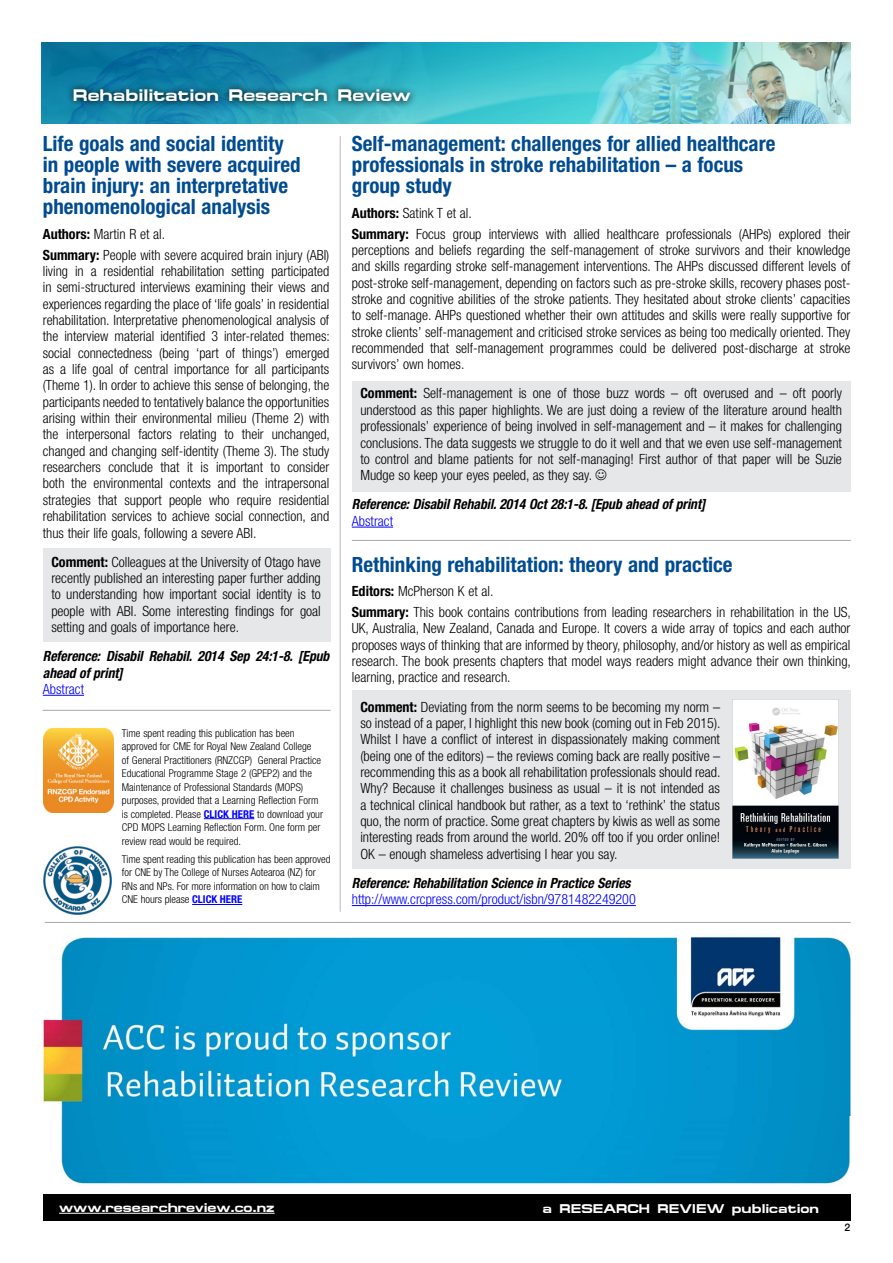
<style>
.page{position:relative;width:893px;height:1263px;background:#fff}
.page>*{position:absolute;margin:0;border:0;box-sizing:border-box;transform-origin:0 0}
.t1{font:700 condensed 21px/21px "Helvetica Neue LT Pro";color:#004b91}
.t2{font:700 16.8px "Micro Extended";color:#fff}
.t3{font:300 condensed 14.1px/16.4px "Helvetica Neue LT Pro";color:#000;text-align:justify}
.t4{font:italic 700 condensed 14.1px/16.4px "Helvetica Neue LT Pro";letter-spacing:-.005em;color:#000}
.t5{font:300 condensed 14.1px "Helvetica Neue LT Pro";color:#00f}
.t6{font:700 12.75px "Micro Extended";color:#fff}
.t7{font:300 condensed 10.8px/13.5px "Helvetica Neue LT Pro";color:#000}
.t8{font:500 10.5px "Helvetica Neue LT Pro";color:#000}
.s1{font-weight:700}
.s2{font-weight:700;color:#00f}
</style>
<div class="page">
<img style="left:43px;top:936px;width:808px;height:249px">
<img style="left:42px;top:43px;width:809px;height:80px">
<div style="left:352px;top:381px;width:498px;height:111px;background:#e6e7e8"></div>
<div style="left:352px;top:690px;width:498px;height:178px;background:#e6e7e8"></div>
<div style="left:43px;top:548px;width:288px;height:94px;background:#e6e7e8"></div>
<hr style="left:45px;top:922px;width:806px;height:1px;background:#a7a9ac">
<hr style="left:352px;top:540px;width:499px;height:1px;background:#a7a9ac">
<hr style="left:43px;top:710px;width:288px;height:1px;background:#a7a9ac">
<svg style="left:66px;top:81px;width:351px;height:28px;background:#187a94"></svg>
<hr style="left:43px;top:695px;width:41px;height:1px;background:#00f">
<hr style="left:340px;top:136px;width:1px;height:776px;background:#b5bbbf">
<div style="left:43px;top:1194px;width:807px;height:26px;background:#000"></div>
<hr style="left:59px;top:1213px;width:216px;height:1px;background:#fff">
<hr style="left:352px;top:527px;width:41px;height:1px;background:#00f">
<hr style="left:352px;top:905px;width:284px;height:1px;background:#00f">
<img style="left:43px;top:729px;width:70px;height:84px">
<hr style="left:204px;top:818px;width:50px;height:1px;background:#00f">
<hr style="left:192px;top:904px;width:50px;height:1px;background:#00f">
<img style="left:43px;top:846px;width:68px;height:69px">
<img style="left:733px;top:700px;width:105px;height:158px">
<p class="t2" style="left:73px;top:86px;width:339px">Rehabilitation Research Review</p>
<p class="t1" style="left:43px;top:133px;width:259px">Life goals and social identity in people with severe acquired brain injury: an interpretative phenomenological analysis</p>
<p class="t3" style="left:43px;top:226px;width:124px"><span class="s1">Authors:</span> Martin R et al.</p>
<p class="t3" style="left:43px;top:246px;width:289px"><span class="s1">Summary:</span> People with severe acquired brain injury (ABI) living in a residential rehabilitation setting participated in semi-structured interviews examining their views and experiences regarding the place of ‘life goals’ in residential rehabilitation. Interpretative phenomenological analysis of the interview material identified 3 inter-related themes: social connectedness (being ‘part of things’) emerged as a life goal of central importance for all participants (Theme 1). In order to achieve this sense of belonging, the participants needed to tentatively balance the opportunities arising within their environmental milieu (Theme 2) with the interpersonal factors relating to their unchanged, changed and changing self-identity (Theme 3). The study researchers conclude that it is important to consider both the environmental contexts and the intrapersonal strategies that support people who require residential rehabilitation services to achieve social connection, and thus their life goals, following a severe ABI.</p>
<p class="t3" style="left:51px;top:553px;width:271px"><span class="s1">Comment:</span> Colleagues at the University of Otago have recently published an interesting paper further adding to understanding how important social identity is to people with ABI. Some interesting findings for goal setting and goals of importance here.</p>
<p class="t4" style="left:43px;top:648px;width:288px">Reference: Disabil Rehabil. 2014 Sep 24:1-8. [Epub ahead of print]</p>
<p class="t5" style="left:43px;top:681px;width:43px">Abstract</p>
<p class="t1" style="left:352px;top:133px;width:425px">Self-management: challenges for allied healthcare professionals in stroke rehabilitation – a focus group study</p>
<p class="t3" style="left:352px;top:205px;width:122px"><span class="s1">Authors:</span> Satink T et al.</p>
<p class="t3" style="left:352px;top:225px;width:500px"><span class="s1">Summary:</span> Focus group interviews with allied healthcare professionals (AHPs) explored their perceptions and beliefs regarding the self-management of stroke survivors and their knowledge and skills regarding stroke self-management interventions. The AHPs discussed different levels of post-stroke self-management, depending on factors such as pre-stroke skills, recovery phases post&shy;stroke and cognitive abilities of the stroke patients. They hesitated about stroke clients’ capacities to self-manage. AHPs questioned whether their own attitudes and skills were really supportive for stroke clients’ self-management and criticised stroke services as being too medically oriented. They recommended that self-management programmes could be delivered post-discharge at stroke survivors’ own homes.</p>
<p class="t3" style="left:360px;top:385px;width:483px"><span class="s1">Comment:</span> Self-management is one of those buzz words – oft overused and – oft poorly understood as this paper highlights. We are just doing a review of the literature around health professionals’ experience of being involved in self-management and – it makes for challenging conclusions. The data suggests we struggle to do it well and that we even use self-management to control and blame patients for not self-managing! First author of that paper will be Suzie Mudge so keep your eyes peeled, as they say.</p>
<p class="t4" style="left:352px;top:496px;width:355px">Reference: Disabil Rehabil. 2014 Oct 28:1-8. [Epub ahead of print]</p>
<p class="t5" style="left:352px;top:513px;width:43px">Abstract</p>
<p class="t1" style="left:352px;top:553px;width:382px">Rethinking rehabilitation: theory and practice</p>
<p class="t3" style="left:352px;top:583px;width:143px"><span class="s1">Editors:</span> McPherson K et al.</p>
<p class="t3" style="left:352px;top:604px;width:501px"><span class="s1">Summary:</span> This book contains contributions from leading researchers in rehabilitation in the US, UK, Australia, New Zealand, Canada and Europe. It covers a wide array of topics and each author proposes ways of thinking that are informed by theory, philosophy, and/or history as well as empirical research. The book presents chapters that model ways readers might advance their own thinking, learning, practice and research.</p>
<p class="t3" style="left:360px;top:698px;width:362px"><span class="s1">Comment:</span> Deviating from the norm seems to be becoming my norm – so instead of a paper, I highlight this new book (coming out in Feb 2015).<br>Whilst I have a conflict of interest in dispassionately making comment (being one of the editors) – the reviews coming back are really positive – recommending this as a book all rehabilitation professionals should read.<br>Why? Because it challenges business as usual – it is not intended as a technical clinical handbook but rather, as a text to ‘rethink’ the status quo, the norm of practice. Some great chapters by kiwis as well as some interesting reads from around the world. 20% off too if you order online!<br>OK – enough shameless advertising I hear you say.</p>
<p class="t4" style="left:352px;top:875px;width:280px">Reference: Rehabilitation Science in Practice Series</p>
<p class="t5" style="left:352px;top:891px;width:285px">http://www.crcpress.com/product/isbn/9781482249200</p>
<p class="t7" style="left:122px;top:726px;width:203px">Time spent reading this publication has been approved for CME for Royal New Zealand College<br>of General Practitioners (RNZCGP) General Practice Educational Programme Stage 2 (GPEP2) and the Maintenance of Professional Standards (MOPS) purposes, provided that a Learning Reflection Form is completed. Please <span class="s2">CLICK HERE</span> to download your CPD MOPS Learning Reflection Form. One form per review read would be required.</p>
<p class="t7" style="left:122px;top:852px;width:210px">Time spent reading this publication has been approved for CNE by The College of Nurses Aotearoa (NZ) for RNs and NPs. For more information on how to claim CNE hours please <span class="s2">CLICK HERE</span></p>
<p class="t6" style="left:59px;top:1200px;width:217px">www.researchreview.co.nz</p>
<p class="t6" style="left:542px;top:1201px;width:278px">a RESEARCH REVIEW publication</p>
<p class="t8" style="left:845px;top:1221px;width:7px">2</p>
</div>
